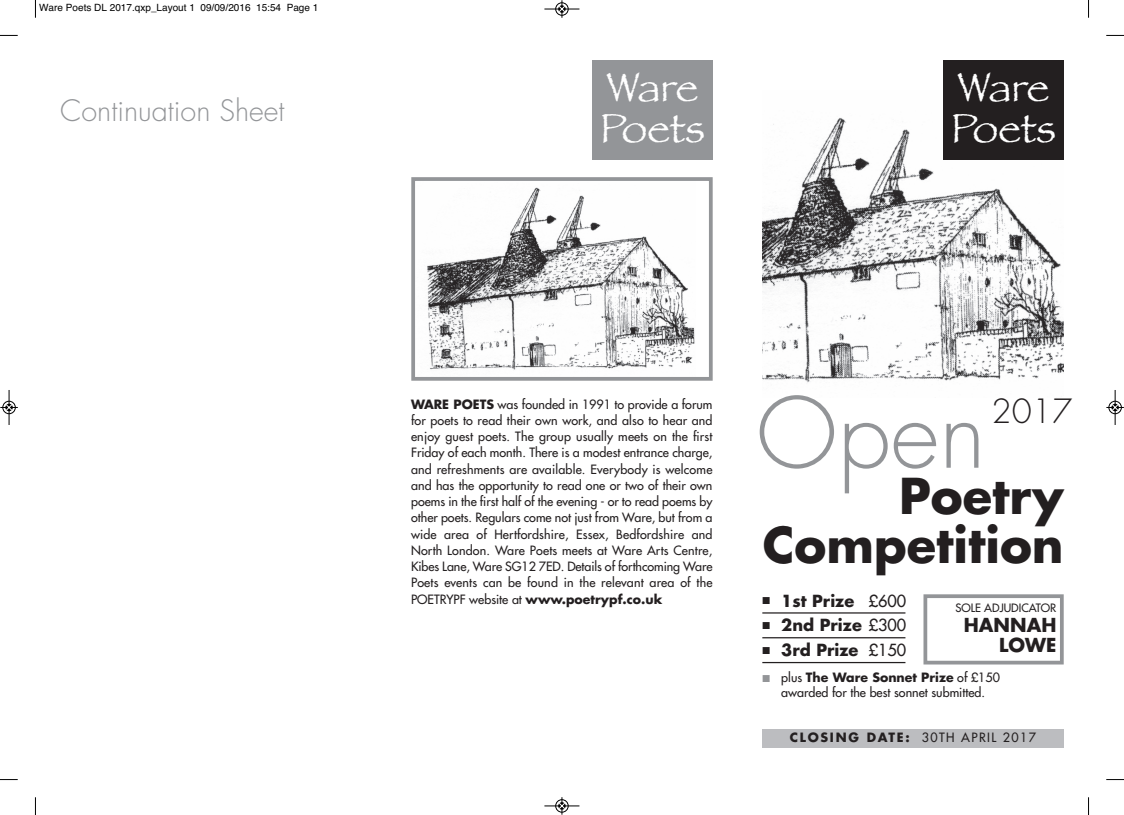
<style>
.page{position:relative;width:1124px;height:815px;background:#fff}
.page>*{position:absolute;margin:0;border:0;box-sizing:border-box;transform-origin:0 0}
.t1{font:300 95px "Futura";color:#939598}
.t2{font:700 48.12px/48.8px "Futura";color:#231f20;text-align:right}
.t3{font:42.5px/41.2px "Papyrus";color:#fff}
.t4{font:300 32.5px "Futura";color:#231f20}
.t5{font:300 28.75px "Futura";color:#939598}
.t6{font:700 18.75px/20px "Futura";color:#231f20;text-align:right}
.t7{font:700 16.25px "Futura";color:#231f20}
.t8{font:12.5px/16.2px "Futura";letter-spacing:.01em;color:#231f20;text-align:justify}
.t9{font:12.5px "Futura";letter-spacing:.115em;color:#231f20}
.t10{font:11.25px "Futura";color:#231f20}
.t11{font:10px "Helvetica";color:#000}
.s1{font-weight:700}
.s2{font-weight:400}
.s3{color:#939598}
</style>
<div class="page">
<img style="left:427px;top:187px;width:268px;height:183px">
<div style="left:411px;top:177px;width:301px;height:204px;border:4px solid #939598"></div>
<img style="left:762px;top:118px;width:301px;height:265px">
<hr style="left:762px;top:612px;width:143px;height:2px;background:#231f20">
<hr style="left:762px;top:637px;width:143px;height:1px;background:#231f20">
<hr style="left:762px;top:662px;width:143px;height:1px;background:#231f20">
<div style="left:762px;top:729px;width:301px;height:18px;background:#bcbdc0"></div>
<div style="left:923px;top:594px;width:140px;height:70px;border:4px solid #939598"></div>
<div style="left:592px;top:60px;width:120px;height:99px;background:#939598"></div>
<div style="left:943px;top:60px;width:120px;height:99px;background:#231f20"></div>
<svg style="left:35px;top:0;width:1px;height:18px"></svg>
<svg style="left:0;top:35px;width:18px;height:1px"></svg>
<svg style="left:1088px;top:0;width:1px;height:18px"></svg>
<svg style="left:1106px;top:35px;width:17px;height:1px"></svg>
<svg style="left:35px;top:797px;width:1px;height:18px"></svg>
<svg style="left:0;top:779px;width:18px;height:1px"></svg>
<svg style="left:1088px;top:797px;width:1px;height:18px"></svg>
<svg style="left:1106px;top:779px;width:17px;height:1px"></svg>
<div style="left:555px;top:2px;width:13px;height:14px;border:1px solid #fff;border-radius:50%"></div>
<hr style="left:544px;top:9px;width:35px;height:1px;background:#000">
<div style="left:555px;top:3px;width:13px;height:12px;border:1px solid #000;border-radius:50%"></div>
<svg style="left:558px;top:0;width:7px;height:18px"></svg>
<div style="left:555px;top:799px;width:13px;height:14px;border:1px solid #fff;border-radius:50%"></div>
<hr style="left:544px;top:806px;width:35px;height:1px;background:#000">
<div style="left:555px;top:799px;width:13px;height:13px;border:1px solid #000;border-radius:50%"></div>
<svg style="left:558px;top:797px;width:7px;height:18px"></svg>
<div style="left:2px;top:401px;width:14px;height:13px;border:1px solid #fff;border-radius:50%"></div>
<hr style="left:9px;top:390px;width:1px;height:35px;background:#000">
<div style="left:3px;top:401px;width:12px;height:13px;border:1px solid #000;border-radius:50%"></div>
<svg style="left:0;top:404px;width:18px;height:7px"></svg>
<hr style="left:1114px;top:390px;width:1px;height:35px;background:#000">
<div style="left:1108px;top:401px;width:13px;height:13px;border:1px solid #000;border-radius:50%"></div>
<svg style="left:1106px;top:404px;width:17px;height:7px"></svg>
<p class="t11" style="left:39px;top:2px;width:281px">Ware Poets DL 2017.qxp_Layout 1 09/09/2016 15:54 Page 1</p>
<h3 class="t5" style="left:60px;top:97px;width:226px">Continuation Sheet</h3>
<h3 class="t3" style="left:599px;top:66px;width:107px">Ware<br>Poets</h3>
<h3 class="t3" style="left:950px;top:66px;width:107px">Ware<br>Poets</h3>
<p class="t8" style="left:411px;top:397px;width:303px"><span class="s1">WARE POETS</span> was founded in 1991 to provide a forum for poets to read their own work, and also to hear and enjoy guest poets. The group usually meets on the first Friday of each month. There is a modest entrance charge, and refreshments are available. Everybody is welcome and has the opportunity to read one or two of their own poems in the first half of the evening - or to read poems by other poets. Regulars come not just from Ware, but from a wide area of Hertfordshire, Essex, Bedfordshire and North London. Ware Poets meets at Ware Arts Centre, Kibes Lane, Ware SG12 7ED. Details of forthcoming Ware Poets events can be found in the relevant area of the POETRYPF website at <span class="s1">www.poetrypf.co.uk</span></p>
<h1 class="t1" style="left:756px;top:389px;width:231px">Open</h1>
<h3 class="t4" style="left:991px;top:397px;width:82px">2017</h3>
<h2 class="t2" style="left:762px;top:476px;width:302px">Poetry<br>Competition</h2>
<h3 class="t7" style="left:762px;top:593px;width:145px">■ 1st Prize <span class="s2">£600</span></h3>
<h3 class="t7" style="left:762px;top:618px;width:145px">■ 2nd Prize <span class="s2">£300</span></h3>
<h3 class="t7" style="left:762px;top:643px;width:145px">■ 3rd Prize <span class="s2">£150</span></h3>
<p class="t8" style="left:762px;top:670px;width:239px;line-height:15px;text-align:center"><span class="s3">■</span> plus <span class="s1">The Ware Sonnet Prize</span> of £150 awarded for the best sonnet submitted.</p>
<p class="t10" style="left:955px;top:602px;width:102px">SOLE ADJUDICATOR</p>
<h3 class="t6" style="left:963px;top:616px;width:94px">HANNAH<br>LOWE</h3>
<p class="t9" style="left:789px;top:731px;width:248px"><span class="s1">CLOSING DATE:</span> 30TH APRIL 2017</p>
</div>
